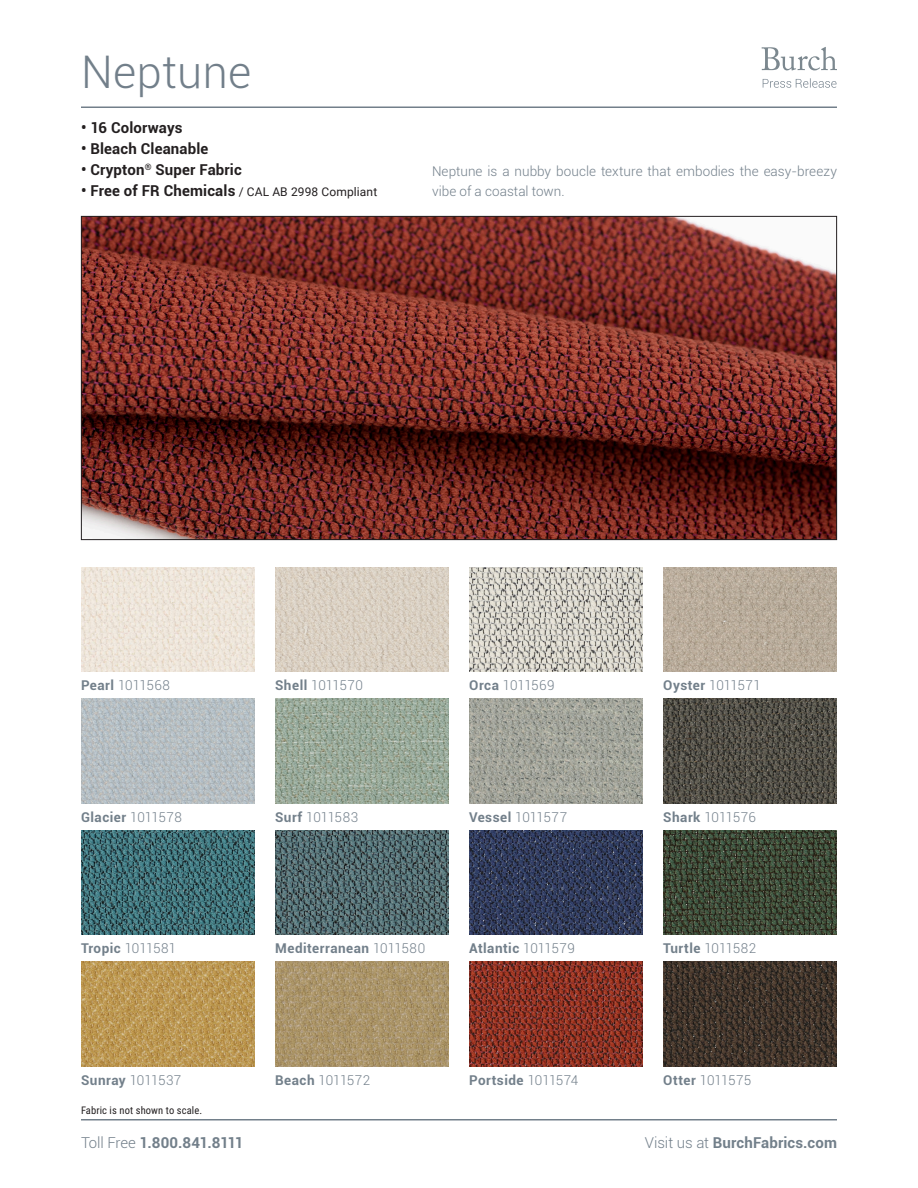
<style>
.page{position:relative;width:918px;height:1188px;background:#fff}
.page>*{position:absolute;margin:0;border:0;box-sizing:border-box;transform-origin:0 0}
.t1{font:300 45px "Roboto";letter-spacing:.01em;color:#727f8a}
.t2{font:700 15px "Roboto";letter-spacing:.01em;color:#231f20}
.t3{font:700 15px "Roboto";letter-spacing:.01em;color:#727f8a}
.t4{font:700 15px "Roboto";letter-spacing:-.025em;color:#727f8a}
.Bullet_Points{font:300 13.5px/19.5px "Roboto";letter-spacing:.005em;color:#727f8a}
.t5{font:700 13.5px "Roboto";letter-spacing:.035em;color:#727f8a}
.t6{font:12px "Roboto";letter-spacing:.01em;color:#231f20}
.t7{font:10.5px "Roboto Condensed";letter-spacing:.01em;color:#231f20}
.s1{font-weight:700;font-size:15px}
.s2{font-weight:700}
.s3{font-weight:300}
</style>
<div class="page">
<hr style="left:81px;top:1119px;width:756px;height:1px;background:#727f8a">
<svg style="left:762px;top:47px;width:75px;height:23px"></svg>
<svg style="left:763px;top:78px;width:73px;height:10px"></svg>
<hr style="left:81px;top:106px;width:756px;height:2px;background:#727f8a">
<img style="left:83px;top:218px;width:752px;height:320px">
<img style="left:663px;top:567px;width:174px;height:105px">
<img style="left:81px;top:567px;width:174px;height:105px">
<img style="left:81px;top:962px;width:174px;height:104px">
<img style="left:275px;top:830px;width:174px;height:105px">
<img style="left:469px;top:830px;width:174px;height:105px">
<img style="left:81px;top:699px;width:174px;height:104px">
<img style="left:275px;top:699px;width:174px;height:104px">
<img style="left:81px;top:830px;width:174px;height:105px">
<img style="left:469px;top:962px;width:174px;height:104px">
<img style="left:275px;top:567px;width:174px;height:105px">
<img style="left:663px;top:962px;width:174px;height:104px">
<img style="left:663px;top:830px;width:174px;height:105px">
<img style="left:469px;top:699px;width:174px;height:104px">
<img style="left:469px;top:567px;width:174px;height:105px">
<img style="left:275px;top:962px;width:174px;height:104px">
<img style="left:663px;top:699px;width:174px;height:104px">
<p class="t1" style="left:81px;top:41px;width:172px">Neptune</p>
<p class="t2" style="left:81px;top:117px;width:103px">• 16 Colorways</p>
<p class="t2" style="left:81px;top:138px;width:129px">• Bleach Cleanable</p>
<p class="t2" style="left:81px;top:159px;width:162px">• Crypton<sup>®</sup> Super Fabric</p>
<p class="t6" style="left:81px;top:183px;width:298px"><span class="s1">• Free of FR Chemicals</span> / CAL AB 2998 Compliant</p>
<p class="Bullet_Points" style="left:432px;top:161px;width:406px">Neptune is a nubby boucle texture that embodies the easy-breezy vibe of a coastal town.</p>
<p class="Bullet_Points" style="left:81px;top:675px;width:91px"><span class="s2">Pearl</span> 1011568</p>
<p class="Bullet_Points" style="left:663px;top:675px;width:99px"><span class="s2">Oyster</span> 1011571</p>
<p class="Bullet_Points" style="left:275px;top:675px;width:89px"><span class="s2">Shell</span> 1011570</p>
<p class="Bullet_Points" style="left:469px;top:675px;width:87px"><span class="s2">Orca</span> 1011569</p>
<p class="t5" style="left:81px;top:807px;width:102px">Glacier <span class="s3">1011578</span></p>
<p class="Bullet_Points" style="left:275px;top:807px;width:85px"><span class="s2">Surf</span> 1011583</p>
<p class="Bullet_Points" style="left:469px;top:807px;width:100px"><span class="s2">Vessel</span> 1011577</p>
<p class="Bullet_Points" style="left:663px;top:807px;width:94px"><span class="s2">Shark</span> 1011576</p>
<p class="Bullet_Points" style="left:81px;top:938px;width:97px"><span class="s2">Tropic</span> 1011581</p>
<p class="t5" style="left:275px;top:938px;width:152px">Mediterranean <span class="s3">1011580</span></p>
<p class="t5" style="left:469px;top:939px;width:107px">Atlantic <span class="s3">1011579</span></p>
<p class="Bullet_Points" style="left:663px;top:938px;width:95px"><span class="s2">Turtle</span> 1011582</p>
<p class="Bullet_Points" style="left:81px;top:1070px;width:102px"><span class="s2">Sunray</span> 1011537</p>
<p class="Bullet_Points" style="left:275px;top:1070px;width:97px"><span class="s2">Beach</span> 1011572</p>
<p class="t5" style="left:469px;top:1071px;width:111px">Portside <span class="s3">1011574</span></p>
<p class="Bullet_Points" style="left:663px;top:1070px;width:90px"><span class="s2">Otter</span> 1011575</p>
<p class="t7" style="left:81px;top:1103px;width:123px">Fabric is not shown to scale.</p>
<p class="t4" style="left:81px;top:1132px;width:164px"><span class="s3">Toll Free</span> 1.800.841.8111</p>
<p class="t3" style="left:645px;top:1132px;width:194px"><span class="s3">Visit us at</span> BurchFabrics.com</p>
</div>
